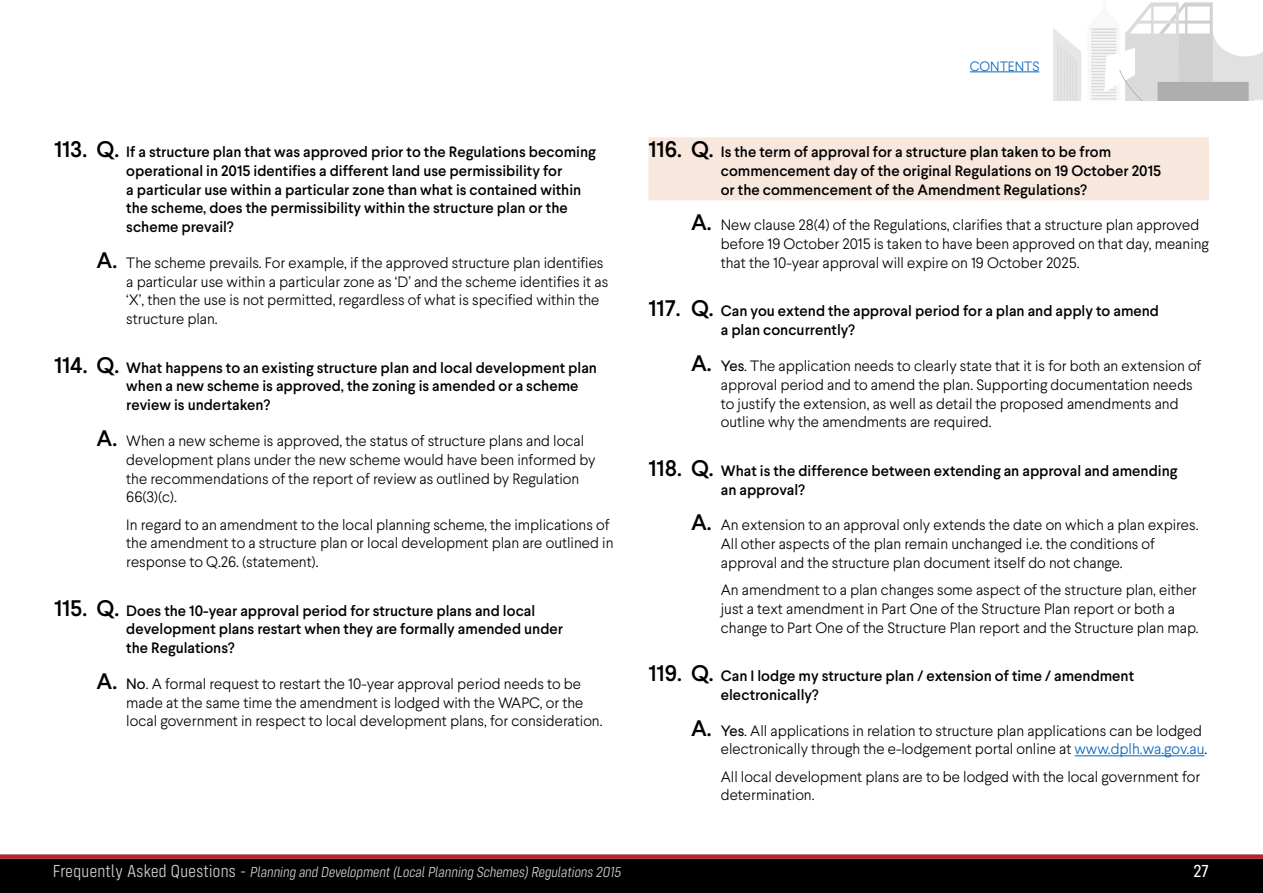
<style>
.page{position:relative;width:1263px;height:893px;background:#fff}
.page>*{position:absolute;margin:0;border:0;box-sizing:border-box;transform-origin:0 0}
.t1{font:18px "Config Condensed";color:#fff}
.Answer_tabs{font:300 15px/18.8px "Larsseit";color:#000}
.t2{font:500 15px/18.8px "Larsseit";color:#000}
.t3{font:italic 300 15px "Config Condensed";color:#d1d3d4}
.t4{font:300 13.5px "Larsseit";color:#0563c1}
.s1{font-size:22.5px}
.s2{font-weight:500;font-size:22.5px}
.s3{font-weight:400}
.s4{color:#0563c1}
.s5{font-style:normal;font-size:18px}
</style>
<div class="page">
<div style="left:0;top:859px;width:1263px;height:34px;background:#000"></div>
<img style="left:1053px;top:2px;width:210px;height:99px">
<hr style="left:970px;top:72px;width:69px;height:1px;background:#0563c1">
<div style="left:0;top:854px;width:1263px;height:5px;background:#af282f"></div>
<div style="left:648px;top:137px;width:561px;height:63px;background:#f8e7dd"></div>
<hr style="left:1074px;top:756px;width:130px;height:1px;background:#0563c1">
<p class="t2" style="left:126px;top:143px;width:471px;text-indent:-72px"><span class="s1">113. Q.</span> If a structure plan that was approved prior to the Regulations becoming operational in 2015 identifies a different land use permissibility for<br>a particular use within a particular zone than what is contained within the scheme, does the permissibility within the structure plan or the scheme prevail?</p>
<p class="Answer_tabs" style="left:126px;top:253px;width:483px;text-indent:-30px"><span class="s2">A.</span> The scheme prevails. For example, if the approved structure plan identifies a particular use within a particular zone as ‘D’ and the scheme identifies it as ‘X’, then the use is not permitted, regardless of what is specified within the structure plan.</p>
<p class="t2" style="left:126px;top:358px;width:472px;text-indent:-72px"><span class="s1">114. Q.</span> What happens to an existing structure plan and local development plan when a new scheme is approved, the zoning is amended or a scheme review is undertaken?</p>
<p class="Answer_tabs" style="left:126px;top:431px;width:471px;text-indent:-30px"><span class="s2">A.</span> When a new scheme is approved, the status of structure plans and local development plans under the new scheme would have been informed by the recommendations of the report of review as outlined by Regulation 66(3)(c).</p>
<p class="Answer_tabs" style="left:126px;top:515px;width:489px">In regard to an amendment to the local planning scheme, the implications of the amendment to a structure plan or local development plan are outlined in response to Q.26. (statement).</p>
<p class="t2" style="left:126px;top:601px;width:438px;text-indent:-72px"><span class="s1">115. Q.</span> Does the 10-year approval period for structure plans and local development plans restart when they are formally amended under the Regulations?</p>
<p class="Answer_tabs" style="left:126px;top:674px;width:478px;text-indent:-30px"><span class="s2">A.</span> <span class="s3">No</span>. A formal request to restart the 10-year approval period needs to be made at the same time the amendment is lodged with the WAPC, or the local government in respect to local development plans, for consideration.</p>
<p class="t4" style="left:970px;top:57px;width:71px">CONTENTS</p>
<p class="t2" style="left:721px;top:143px;width:442px;text-indent:-72px"><span class="s1">116. Q.</span> Is the term of approval for a structure plan taken to be from commencement day of the original Regulations on 19 October 2015 or the commencement of the Amendment Regulations?</p>
<p class="Answer_tabs" style="left:721px;top:216px;width:490px;text-indent:-30px"><span class="s2">A.</span> New clause 28(4) of the Regulations, clarifies that a structure plan approved before 19 October 2015 is taken to have been approved on that day, meaning that the 10-year approval will expire on 19 October 2025.</p>
<p class="t2" style="left:721px;top:302px;width:440px;text-indent:-72px"><span class="s1">117. Q.</span> Can you extend the approval period for a plan and apply to amend a plan concurrently?</p>
<p class="Answer_tabs" style="left:721px;top:356px;width:482px;text-indent:-30px"><span class="s2">A.</span> <span class="s3">Yes</span>. The application needs to clearly state that it is for both an extension of approval period and to amend the plan. Supporting documentation needs to justify the extension, as well as detail the proposed amendments and outline why the amendments are required.</p>
<p class="t2" style="left:721px;top:461px;width:458px;text-indent:-72px"><span class="s1">118. Q.</span> What is the difference between extending an approval and amending an approval?</p>
<p class="Answer_tabs" style="left:721px;top:516px;width:479px;text-indent:-30px"><span class="s2">A.</span> An extension to an approval only extends the date on which a plan expires.<br>All other aspects of the plan remain unchanged i.e. the conditions of approval and the structure plan document itself do not change.</p>
<p class="Answer_tabs" style="left:721px;top:580px;width:479px">An amendment to a plan changes some aspect of the structure plan, either just a text amendment in Part One of the Structure Plan report or both a change to Part One of the Structure Plan report and the Structure plan map.</p>
<p class="t2" style="left:721px;top:666px;width:415px;text-indent:-72px"><span class="s1">119. Q.</span> Can I lodge my structure plan / extension of time / amendment electronically?</p>
<p class="Answer_tabs" style="left:721px;top:721px;width:488px;text-indent:-30px"><span class="s2">A.</span> <span class="s3">Yes</span>. All applications in relation to structure plan applications can be lodged electronically through the e-lodgement portal online at <span class="s4">www.dplh.wa.gov.au</span>.</p>
<p class="Answer_tabs" style="left:721px;top:767px;width:481px">All local development plans are to be lodged with the local government for determination.</p>
<p class="t3" style="left:53px;top:864px;width:570px"><span class="s5">Frequently Asked Questions -</span> Planning and Development (Local Planning Schemes) Regulations 2015</p>
<p class="t1" style="left:1193px;top:861px;width:17px">27</p>
</div>
